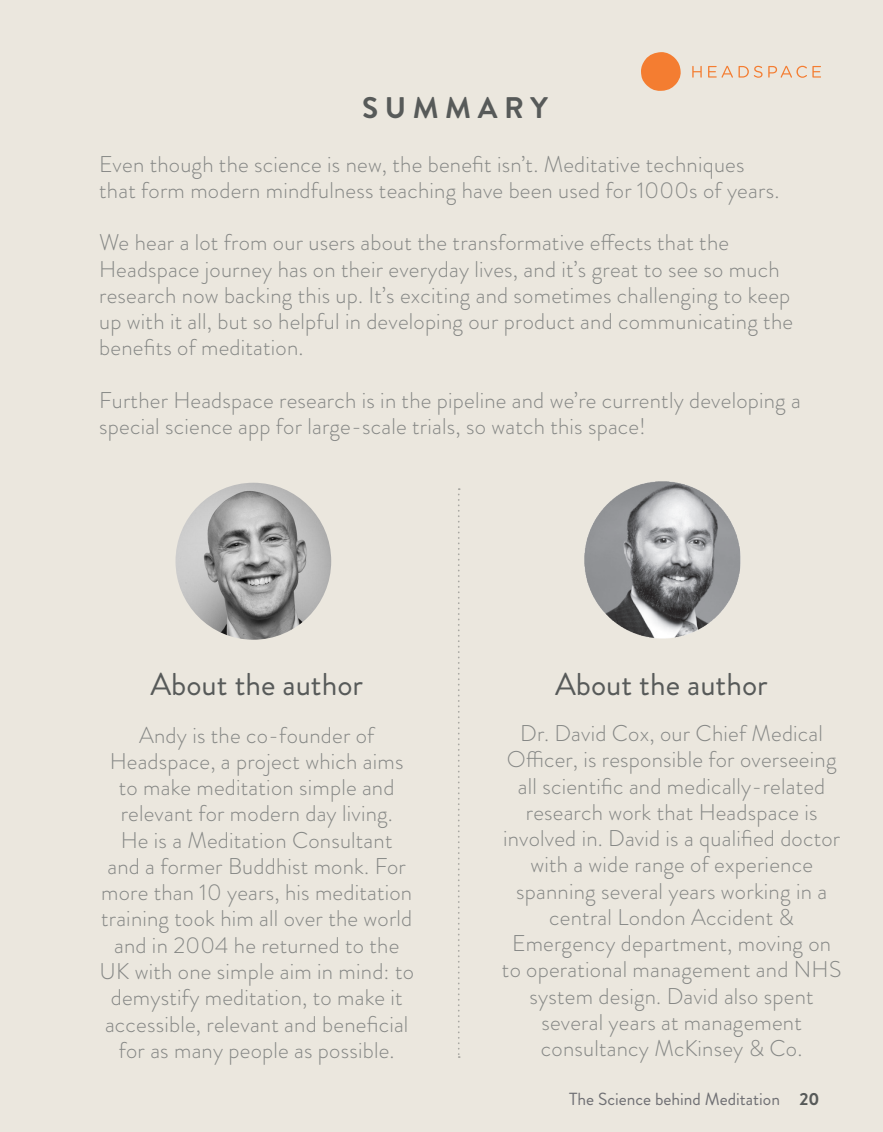
<style>
.page{position:relative;width:883px;height:1132px;background:#fff}
.page>*{position:absolute;margin:0;border:0;box-sizing:border-box;transform-origin:0 0}
.t1{font:31.5px "Brandon Grotesque";color:#575a59}
.t2{font:700 29.75px "Brandon Grotesque";letter-spacing:.22em;color:#575a59}
.t3{font:300 22.75px/26.2px "Brandon Grotesque";letter-spacing:.01em;color:#858785;text-align:center}
.t4{font:17.5px "Brandon Grotesque";color:#6f6f73}
.s1{font-weight:700;color:#575a59}
</style>
<div class="page">
<div style="left:0;top:0;width:883px;height:1131px;background:#ebe7de"></div>
<svg style="left:692px;top:66px;width:10px;height:12px"></svg>
<svg style="left:708px;top:66px;width:25px;height:12px"></svg>
<svg style="left:739px;top:66px;width:82px;height:12px"></svg>
<svg style="left:641px;top:52px;width:40px;height:39px"></svg>
<svg style="left:458px;top:488px;width:2px;height:569px"></svg>
<img style="left:176px;top:482px;width:155px;height:157px">
<img style="left:584px;top:481px;width:157px;height:158px">
<p class="t2" style="left:362px;top:87px;width:187px">SUMMARY</p>
<p class="t3" style="left:99px;top:150px;width:647px">Even though the science is new, the benefit isn’t. Meditative techniques</p>
<p class="t3" style="left:99px;top:177px;width:682px">that form modern mindfulness teaching have been used for 1000s of years.</p>
<p class="t3" style="left:99px;top:229px;width:631px">We hear a lot from our users about the transformative effects that the</p>
<p class="t3" style="left:99px;top:255px;width:695px;text-align:left">Headspace journey has on their everyday lives, and it’s great to see so much research now backing this up. It’s exciting and sometimes challenging to keep up with it all, but so helpful in developing our product and communicating the benefits of meditation.</p>
<p class="t3" style="left:99px;top:387px;width:703px;text-align:left">Further Headspace research is in the pipeline and we’re currently developing a special science app for large-scale trials, so watch this space!</p>
<p class="t1" style="left:150px;top:662px;width:214px">About the author</p>
<p class="t3" style="left:99px;top:721px;width:316px">Andy is the co-founder of<br>Headspace, a project which aims to make meditation simple and relevant for modern day living.<br>He is a Meditation Consultant<br>and a former Buddhist monk. For more than 10 years, his meditation training took him all over the world and in 2004 he returned to the<br>UK with one simple aim in mind: to demystify meditation, to make it accessible, relevant and beneficial for as many people as possible.</p>
<p class="t1" style="left:555px;top:662px;width:214px">About the author</p>
<p class="t3" style="left:520px;top:720px;width:304px">Dr. David Cox, our Chief Medical</p>
<p class="t3" style="left:503px;top:746px;width:339px">Officer, is responsible for overseeing all scientific and medically-related research work that Headspace is involved in. David is a qualified doctor with a wide range of experience</p>
<p class="t3" style="left:516px;top:877px;width:312px">spanning several years working in a central London Accident &amp;</p>
<p class="t3" style="left:502px;top:930px;width:341px">Emergency department, moving on to operational management and NHS system design. David also spent</p>
<p class="t3" style="left:541px;top:1008px;width:262px">several years at management</p>
<p class="t3" style="left:541px;top:1035px;width:263px">consultancy McKinsey &amp; Co.</p>
<p class="t4" style="left:569px;top:1086px;width:252px">The Science behind Meditation <span class="s1">20</span></p>
</div>
